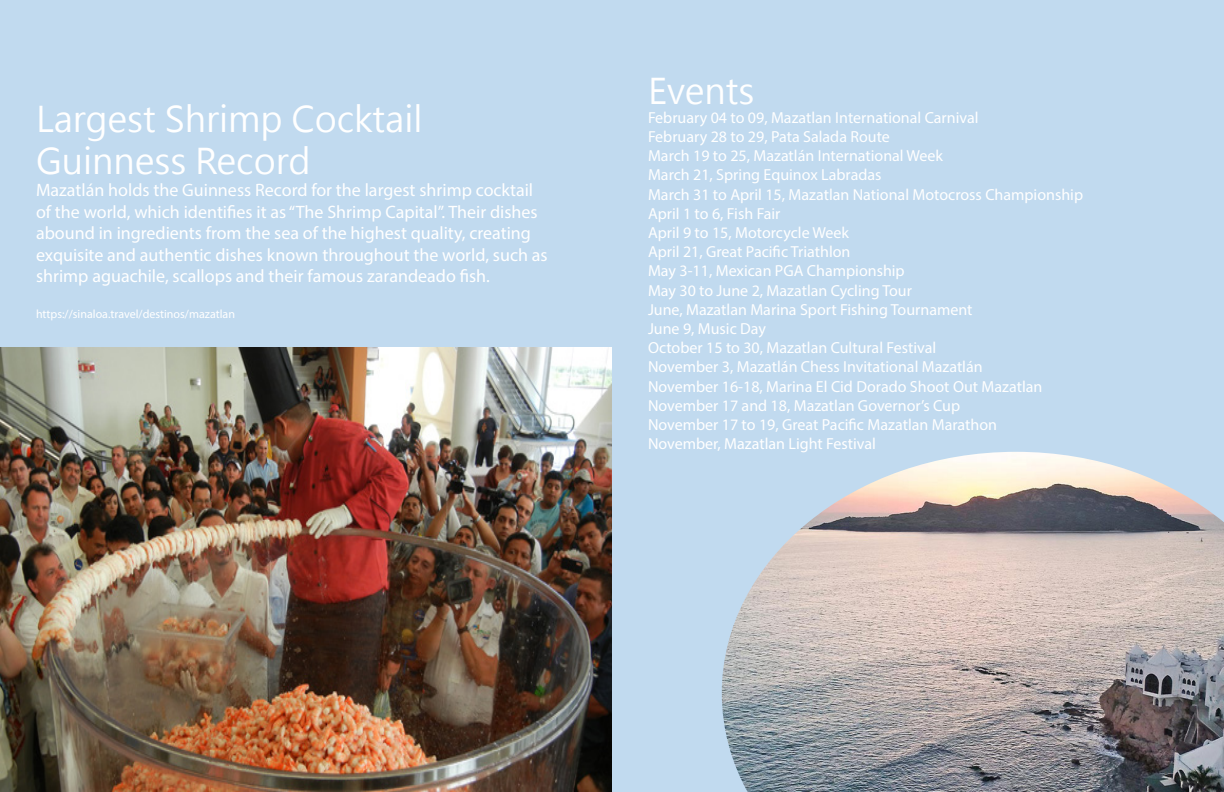
<style>
.page{position:relative;width:1224px;height:792px;background:#fff}
.page>*{position:absolute;margin:0;border:0;box-sizing:border-box;transform-origin:0 0}
.Head_texts{font:35px "Microsoft Jheng Hei";color:#fff}
.Body_texts{font:18px/21.6px "Myriad Pro";color:#fff}
.Body_texts-2{font:16px/19.2px "Myriad Pro";color:#fff}
.Fuentes_de_informaci{font:12px "Myriad Pro";color:#fff}
</style>
<div class="page">
<div style="left:0;top:0;width:612px;height:792px;background:#c1daef"></div>
<div style="left:612px;top:0;width:612px;height:792px;background:#c1daef"></div>
<img style="left:0;top:347px;width:612px;height:445px">
<img style="left:722px;top:452px;width:502px;height:340px">
<p class="Head_texts" style="left:36px;top:98px;width:388px">Largest Shrimp Cocktail</p>
<p class="Head_texts" style="left:36px;top:140px;width:276px">Guinness Record</p>
<p class="Body_texts" style="left:36px;top:179px;width:499px">Mazatlán holds the Guinness Record for the largest shrimp cocktail</p>
<p class="Body_texts" style="left:36px;top:200px;width:513px">of the world, which identifies it as “The Shrimp Capital”. Their dishes abound in ingredients from the sea of the highest quality, creating exquisite and authentic dishes known throughout the world, such as shrimp aguachile, scallops and their famous zarandeado fish.</p>
<p class="Fuentes_de_informaci" style="left:36px;top:307px;width:201px">https://sinaloa.travel/destinos/mazatlan</p>
<p class="Head_texts" style="left:648px;top:69px;width:108px">Events</p>
<p class="Body_texts-2" style="left:648px;top:108px;width:437px">February 04 to 09, Mazatlan International Carnival<br>February 28 to 29, Pata Salada Route<br>March 19 to 25, Mazatlán International Week<br>March 21, Spring Equinox Labradas<br>March 31 to April 15, Mazatlan National Motocross Championship April 1 to 6, Fish Fair<br>April 9 to 15, Motorcycle Week<br>April 21, Great Pacific Triathlon<br>May 3-11, Mexican PGA Championship<br>May 30 to June 2, Mazatlan Cycling Tour<br>June, Mazatlan Marina Sport Fishing Tournament<br>June 9, Music Day<br>October 15 to 30, Mazatlan Cultural Festival<br>November 3, Mazatlán Chess Invitational Mazatlán<br>November 16-18, Marina El Cid Dorado Shoot Out Mazatlan November 17 and 18, Mazatlan Governor’s Cup<br>November 17 to 19, Great Pacific Mazatlan Marathon<br>November, Mazatlan Light Festival</p>
</div>
